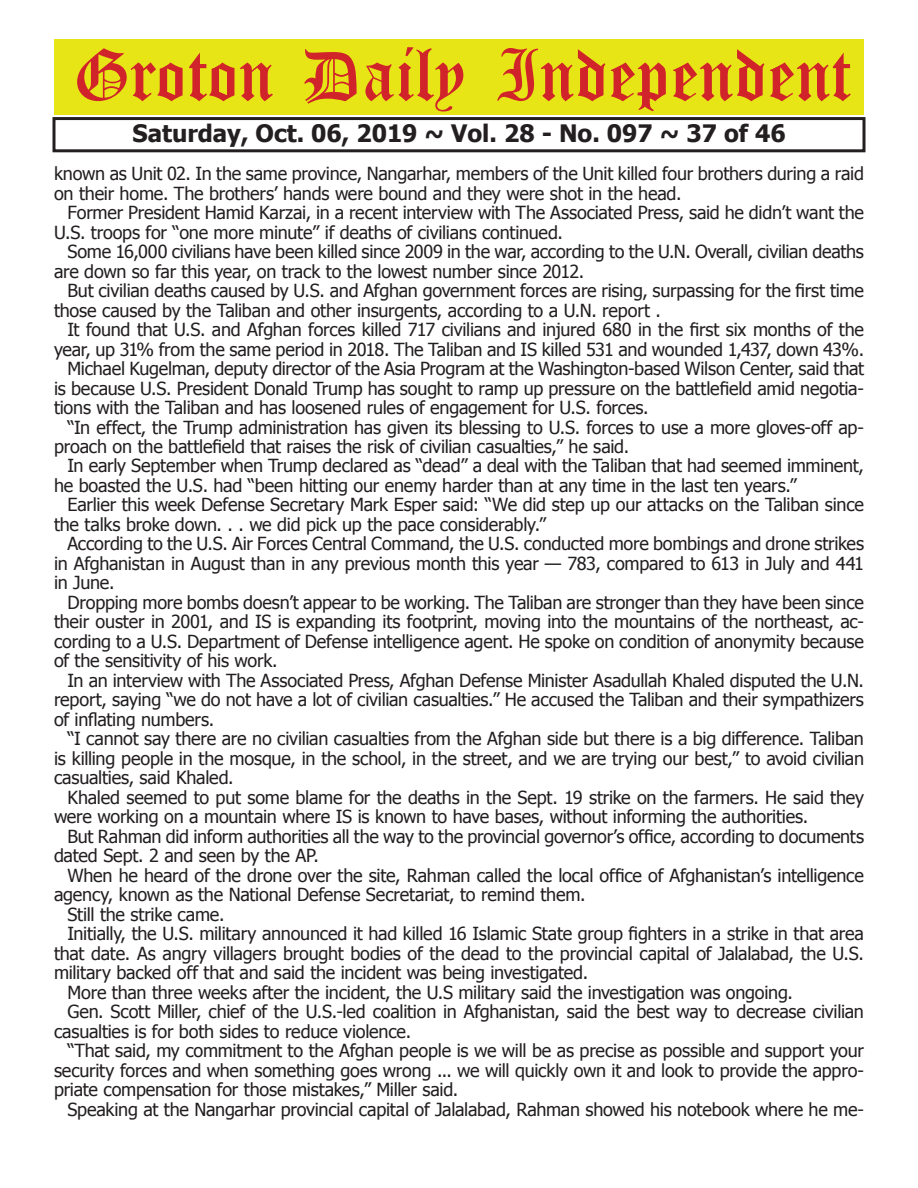
<style>
.page{position:relative;width:918px;height:1188px;background:#fff}
.page>*{position:absolute;margin:0;border:0;box-sizing:border-box;transform-origin:0 0}
.t1{font:54px "Old English Five";color:#d1232a}
.t2{font:700 24px "Tahoma";color:#231f20}
.t3{font:18px/19.5px "Tahoma";letter-spacing:-.015em;color:#231f20}
</style>
<div class="page">
<div style="left:52px;top:117px;width:814px;height:35px;border:3px solid #231f20"></div>
<div style="left:54px;top:40px;width:810px;height:75px;background:#e7e515"></div>
<h1 class="t1" style="left:73px;top:50px;width:779px">Groton Daily Independent</h1>
<h2 class="t2" style="left:132px;top:116px;width:655px">Saturday, Oct. 06, 2019 ~ Vol. 28 - No. 097 ~ 37 of 46</h2>
<p class="t3" style="left:54px;top:163px;width:811px">known as Unit 02. In the same province, Nangarhar, members of the Unit killed four brothers during a raid on their home. The brothers’ hands were bound and they were shot in the head.</p>
<p class="t3" style="left:54px;top:202px;width:811px;text-indent:14px">Former President Hamid Karzai, in a recent interview with The Associated Press, said he didn’t want the<br>U.S. troops for “one more minute” if deaths of civilians continued.</p>
<p class="t3" style="left:54px;top:241px;width:811px;text-indent:14px">Some 16,000 civilians have been killed since 2009 in the war, according to the U.N. Overall, civilian deaths are down so far this year, on track to the lowest number since 2012.</p>
<p class="t3" style="left:54px;top:280px;width:811px;text-indent:14px">But civilian deaths caused by U.S. and Afghan government forces are rising, surpassing for the first time those caused by the Taliban and other insurgents, according to a U.N. report .</p>
<p class="t3" style="left:68px;top:319px;width:798px">It found that U.S. and Afghan forces killed 717 civilians and injured 680 in the first six months of the</p>
<p class="t3" style="left:54px;top:338px;width:812px">year, up 31% from the same period in 2018. The Taliban and IS killed 531 and wounded 1,437, down 43%.</p>
<p class="t3" style="left:68px;top:358px;width:798px">Michael Kugelman, deputy director of the Asia Program at the Washington-based Wilson Center, said that</p>
<p class="t3" style="left:54px;top:377px;width:812px">is because U.S. President Donald Trump has sought to ramp up pressure on the battlefield amid negotia-</p>
<p class="t3" style="left:54px;top:397px;width:596px">tions with the Taliban and has loosened rules of engagement for U.S. forces.</p>
<p class="t3" style="left:68px;top:416px;width:798px">“In effect, the Trump administration has given its blessing to U.S. forces to use a more gloves-off ap-</p>
<p class="t3" style="left:54px;top:436px;width:577px">proach on the battlefield that raises the risk of civilian casualties,” he said.</p>
<p class="t3" style="left:68px;top:455px;width:798px">In early September when Trump declared as “dead” a deal with the Taliban that had seemed imminent,</p>
<p class="t3" style="left:54px;top:475px;width:744px">he boasted the U.S. had “been hitting our enemy harder than at any time in the last ten years.”</p>
<p class="t3" style="left:68px;top:494px;width:798px">Earlier this week Defense Secretary Mark Esper said: “We did step up our attacks on the Taliban since</p>
<p class="t3" style="left:54px;top:514px;width:494px">the talks broke down. . . we did pick up the pace considerably.”</p>
<p class="t3" style="left:68px;top:533px;width:798px">According to the U.S. Air Forces Central Command, the U.S. conducted more bombings and drone strikes</p>
<p class="t3" style="left:54px;top:553px;width:812px">in Afghanistan in August than in any previous month this year — 783, compared to 613 in July and 441</p>
<p class="t3" style="left:54px;top:572px;width:62px">in June.</p>
<p class="t3" style="left:68px;top:592px;width:798px">Dropping more bombs doesn’t appear to be working. The Taliban are stronger than they have been since</p>
<p class="t3" style="left:54px;top:611px;width:812px">their ouster in 2001, and IS is expanding its footprint, moving into the mountains of the northeast, ac-</p>
<p class="t3" style="left:54px;top:631px;width:811px">cording to a U.S. Department of Defense intelligence agent. He spoke on condition of anonymity because</p>
<p class="t3" style="left:54px;top:650px;width:225px">of the sensitivity of his work.</p>
<p class="t3" style="left:68px;top:670px;width:798px">In an interview with The Associated Press, Afghan Defense Minister Asadullah Khaled disputed the U.N.</p>
<p class="t3" style="left:54px;top:689px;width:811px">report, saying “we do not have a lot of civilian casualties.” He accused the Taliban and their sympathizers</p>
<p class="t3" style="left:54px;top:709px;width:162px">of inflating numbers.</p>
<p class="t3" style="left:68px;top:728px;width:798px">“I cannot say there are no civilian casualties from the Afghan side but there is a big difference. Taliban</p>
<p class="t3" style="left:54px;top:748px;width:812px">is killing people in the mosque, in the school, in the street, and we are trying our best,” to avoid civilian</p>
<p class="t3" style="left:54px;top:767px;width:181px">casualties, said Khaled.</p>
<p class="t3" style="left:68px;top:787px;width:798px">Khaled seemed to put some blame for the deaths in the Sept. 19 strike on the farmers. He said they</p>
<p class="t3" style="left:54px;top:806px;width:756px">were working on a mountain where IS is known to have bases, without informing the authorities.</p>
<p class="t3" style="left:68px;top:826px;width:798px">But Rahman did inform authorities all the way to the provincial governor’s office, according to documents</p>
<p class="t3" style="left:54px;top:845px;width:266px">dated Sept. 2 and seen by the AP.</p>
<p class="t3" style="left:68px;top:865px;width:798px">When he heard of the drone over the site, Rahman called the local office of Afghanistan’s intelligence</p>
<p class="t3" style="left:54px;top:884px;width:533px">agency, known as the National Defense Secretariat, to remind them.</p>
<p class="t3" style="left:68px;top:904px;width:159px">Still the strike came.</p>
<p class="t3" style="left:68px;top:923px;width:798px">Initially, the U.S. military announced it had killed 16 Islamic State group fighters in a strike in that area</p>
<p class="t3" style="left:54px;top:943px;width:811px">that date. As angry villagers brought bodies of the dead to the provincial capital of Jalalabad, the U.S.</p>
<p class="t3" style="left:54px;top:962px;width:536px">military backed off that and said the incident was being investigated.</p>
<p class="t3" style="left:68px;top:982px;width:727px">More than three weeks after the incident, the U.S military said the investigation was ongoing.</p>
<p class="t3" style="left:68px;top:1001px;width:798px">Gen. Scott Miller, chief of the U.S.-led coalition in Afghanistan, said the best way to decrease civilian</p>
<p class="t3" style="left:54px;top:1021px;width:359px">casualties is for both sides to reduce violence.</p>
<p class="t3" style="left:68px;top:1040px;width:798px">“That said, my commitment to the Afghan people is we will be as precise as possible and support your</p>
<p class="t3" style="left:54px;top:1060px;width:812px">security forces and when something goes wrong ... we will quickly own it and look to provide the appro-</p>
<p class="t3" style="left:54px;top:1079px;width:406px">priate compensation for those mistakes,” Miller said.</p>
<p class="t3" style="left:68px;top:1099px;width:798px">Speaking at the Nangarhar provincial capital of Jalalabad, Rahman showed his notebook where he me-</p>
</div>
